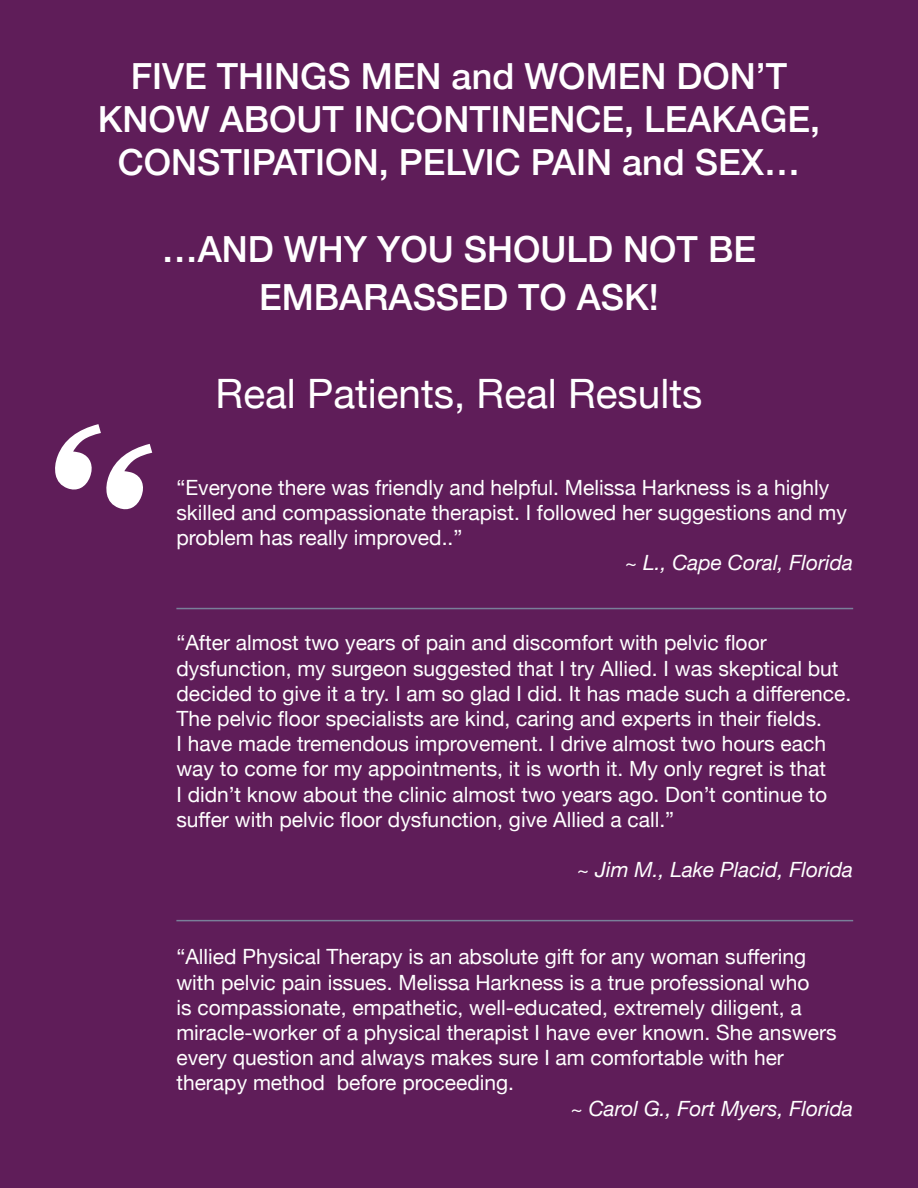
<style>
.page{position:relative;width:918px;height:1188px;background:#5f1d59}
.page>*{position:absolute;margin:0;border:0;box-sizing:border-box;transform-origin:0 0}
.Section_Head{font:40.5px "Helvetica Neue";color:#fff}
.Section_Head-2{font:500 36px/43.2px "Helvetica Neue";color:#fff;text-align:center}
.t1{font:21px/25.2px "Helvetica Neue";color:#fff}
.t2{font:italic 21px "Helvetica Neue";color:#fff}
</style>
<div class="page">
<hr style="left:176px;top:608px;width:677px;height:1px;background:#797f99">
<hr style="left:176px;top:920px;width:677px;height:1px;background:#797f99">
<p class="Section_Head-2" style="left:98px;top:52px;width:724px">FIVE THINGS MEN and WOMEN DON’T<br>KNOW ABOUT INCONTINENCE, LEAKAGE,<br>CONSTIPATION, PELVIC PAIN and SEX…</p>
<p class="Section_Head-2" style="left:162px;top:222px;width:596px;line-height:48.6px">…AND WHY YOU SHOULD NOT BE<br>EMBARASSED TO ASK!</p>
<p class="Section_Head" style="left:216px;top:364px;width:488px">Real Patients, Real Results</p>
<p class="t1" style="left:176px;top:476px;width:672px">“Everyone there was friendly and helpful. Melissa Harkness is a highly skilled and compassionate therapist. I followed her suggestions and my problem has really improved..”</p>
<p class="t2" style="left:625px;top:548px;width:230px">~ L., Cape Coral, Florida</p>
<p class="t1" style="left:176px;top:632px;width:676px">“After almost two years of pain and discomfort with pelvic floor dysfunction, my surgeon suggested that I try Allied. I was skeptical but decided to give it a try. I am so glad I did. It has made such a difference.<br>The pelvic floor specialists are kind, caring and experts in their fields.<br>I have made tremendous improvement. I drive almost two hours each way to come for my appointments, it is worth it. My only regret is that<br>I didn’t know about the clinic almost two years ago. Don’t continue to suffer with pelvic floor dysfunction, give Allied a call.”</p>
<p class="t2" style="left:577px;top:855px;width:278px">~ Jim M., Lake Placid, Florida</p>
<p class="t1" style="left:176px;top:946px;width:662px">“Allied Physical Therapy is an absolute gift for any woman suffering with pelvic pain issues. Melissa Harkness is a true professional who<br>is compassionate, empathetic, well-educated, extremely diligent, a miracle-worker of a physical therapist I have ever known. She answers every question and always makes sure I am comfortable with her therapy method before proceeding.</p>
<p class="t2" style="left:570px;top:1093px;width:284px">~ Carol G., Fort Myers, Florida</p>
</div>
